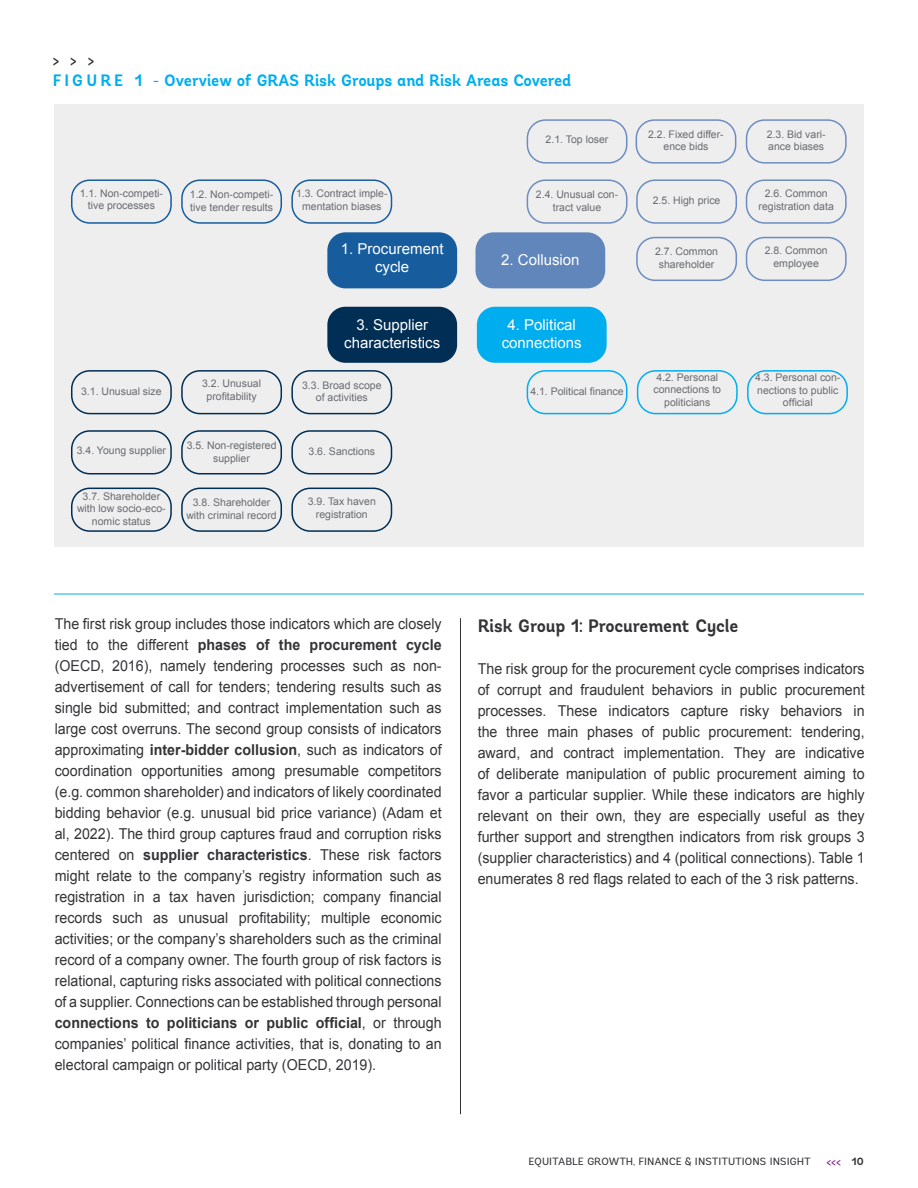
<style>
.page{position:relative;width:918px;height:1188px;background:#fff}
.page>*{position:absolute;margin:0;border:0;box-sizing:border-box;transform-origin:0 0}
.body{font:700 18px "Andes";letter-spacing:-.005em;color:#343437;scale:.95 1}
.t1{font:700 16.5px "Andes";letter-spacing:-.01em;color:#00aeef;scale:.95 1}
.t2{font:700 16.5px "Andes";color:#343437;scale:.95 1}
.body-2{font:15px/21px "Arial";color:#343437;text-align:justify;scale:.95 1}
.t3{font:15px/18px "Arial";color:#fff;text-align:center}
.t4{font:700 12px "Andes";color:#862b91;scale:.95 1}
.t5{font:10.5px/12.6px "Arial";color:#696c70;text-align:center}
.t6{font:10.5px "Andes";letter-spacing:-.015em;color:#343437}
.s1{font-weight:700}
.s2{font-size:10.5px;color:#343437}
</style>
<div class="page">
<hr style="left:460px;top:618px;width:1px;height:496px;background:#343437">
<div style="left:54px;top:104px;width:810px;height:443px;background:#eeeeef"></div>
<div style="left:327px;top:232px;width:130px;height:56px;background:#175d9e;border-radius:18px"></div>
<div style="left:327px;top:307px;width:130px;height:56px;background:#002e54;border-radius:18px"></div>
<div style="left:475px;top:232px;width:130px;height:56px;background:#6186bb;border-radius:18px"></div>
<div style="left:477px;top:307px;width:130px;height:56px;background:#00aeef;border-radius:18px"></div>
<div style="left:291px;top:179px;width:101px;height:45px;border:2px solid #175d9e;border-radius:18px"></div>
<div style="left:181px;top:179px;width:101px;height:45px;border:2px solid #175d9e;border-radius:18px"></div>
<div style="left:71px;top:179px;width:101px;height:45px;border:2px solid #175d9e;border-radius:18px"></div>
<div style="left:291px;top:370px;width:101px;height:44px;border:2px solid #002e54;border-radius:18px"></div>
<div style="left:181px;top:370px;width:101px;height:44px;border:2px solid #002e54;border-radius:18px"></div>
<div style="left:71px;top:370px;width:101px;height:44px;border:2px solid #002e54;border-radius:18px"></div>
<div style="left:291px;top:430px;width:101px;height:44px;border:2px solid #002e54;border-radius:18px"></div>
<div style="left:181px;top:430px;width:101px;height:44px;border:2px solid #002e54;border-radius:18px"></div>
<div style="left:71px;top:430px;width:101px;height:44px;border:2px solid #002e54;border-radius:18px"></div>
<div style="left:291px;top:488px;width:101px;height:44px;border:2px solid #002e54;border-radius:18px"></div>
<div style="left:181px;top:488px;width:101px;height:44px;border:2px solid #002e54;border-radius:18px"></div>
<div style="left:71px;top:488px;width:101px;height:44px;border:2px solid #002e54;border-radius:18px"></div>
<div style="left:527px;top:119px;width:100px;height:45px;border:2px solid #6d8dbf;border-radius:18px"></div>
<div style="left:527px;top:179px;width:100px;height:45px;border:2px solid #6d8dbf;border-radius:18px"></div>
<div style="left:746px;top:119px;width:101px;height:45px;border:2px solid #6d8dbf;border-radius:18px"></div>
<div style="left:636px;top:119px;width:100px;height:45px;border:2px solid #6d8dbf;border-radius:18px"></div>
<div style="left:746px;top:179px;width:101px;height:45px;border:2px solid #6d8dbf;border-radius:18px"></div>
<div style="left:636px;top:179px;width:101px;height:45px;border:2px solid #6d8dbf;border-radius:18px"></div>
<div style="left:746px;top:237px;width:101px;height:44px;border:2px solid #6d8dbf;border-radius:18px"></div>
<div style="left:636px;top:237px;width:101px;height:44px;border:2px solid #6d8dbf;border-radius:18px"></div>
<div style="left:747px;top:370px;width:101px;height:44px;border:2px solid #00aeef;border-radius:18px"></div>
<div style="left:637px;top:370px;width:101px;height:44px;border:2px solid #00aeef;border-radius:18px"></div>
<div style="left:527px;top:370px;width:100px;height:44px;border:2px solid #00aeef;border-radius:18px"></div>
<hr style="left:54px;top:594px;width:810px;height:1px;background:#00aeef">
<p class="t2" style="left:53px;top:50px;width:45px">&gt; &gt; &gt;</p>
<p class="t1" style="left:53px;top:70px;width:548px">F I G U R E 1 - Overview of GRAS Risk Groups and Risk Areas Covered</p>
<p class="t5" style="left:546px;top:133px;width:64px">2.1. Top loser</p>
<p class="t5" style="left:648px;top:128px;width:77px">2.2. Fixed differ&shy;ence bids</p>
<p class="t5" style="left:767px;top:128px;width:60px;text-align:left">2.3. Bid vari&shy;ance biases</p>
<p class="t5" style="left:536px;top:188px;width:84px">2.4. Unusual con&shy;tract value</p>
<p class="t5" style="left:653px;top:195px;width:69px">2.5. High price</p>
<p class="t5" style="left:759px;top:187px;width:77px">2.6. Common registration data</p>
<p class="t5" style="left:655px;top:245px;width:65px">2.7. Common shareholder</p>
<p class="t5" style="left:765px;top:244px;width:65px">2.8. Common employee</p>
<p class="t5" style="left:80px;top:187px;width:85px">1.1. Non-competi&shy;tive processes</p>
<p class="t5" style="left:190px;top:188px;width:85px;text-align:left">1.2. Non-competi&shy;tive tender results</p>
<p class="t5" style="left:296px;top:187px;width:93px">1.3. Contract imple&shy;mentation biases</p>
<p class="t3" style="left:341px;top:239px;width:104px">1. Procurement cycle</p>
<p class="t3" style="left:501px;top:251px;width:80px">2. Collusion</p>
<p class="t3" style="left:344px;top:316px;width:97px">3. Supplier characteristics</p>
<p class="t3" style="left:502px;top:316px;width:82px">4. Political connections</p>
<p class="t5" style="left:81px;top:385px;width:82px">3.1. Unusual size</p>
<p class="t5" style="left:202px;top:378px;width:60px">3.2. Unusual profitability</p>
<p class="t5" style="left:302px;top:379px;width:81px">3.3. Broad scope of activities</p>
<p class="t5" style="left:77px;top:444px;width:91px">3.4. Young supplier</p>
<p class="t5" style="left:187px;top:439px;width:91px">3.5. Non-registered supplier</p>
<p class="t5" style="left:309px;top:445px;width:68px">3.6. Sanctions</p>
<p class="t5" style="left:77px;top:490px;width:90px">3.7. Shareholder with low socio-eco&shy;nomic status</p>
<p class="t5" style="left:186px;top:496px;width:92px">3.8. Shareholder with criminal record</p>
<p class="t5" style="left:308px;top:495px;width:70px">3.9. Tax haven registration</p>
<p class="t5" style="left:530px;top:385px;width:95px">4.1. Political finance</p>
<p class="t5" style="left:653px;top:371px;width:69px">4.2. Personal connections to politicians</p>
<p class="t5" style="left:755px;top:371px;width:87px">4.3. Personal con&shy;nections to public official</p>
<p class="body-2" style="left:55px;top:614px;width:409px">The first risk group includes those indicators which are closely tied to the different <span class="s1">phases of the procurement cycle </span>(OECD, 2016), namely tendering processes such as non&shy;advertisement of call for tenders; tendering results such as single bid submitted; and contract implementation such as large cost overruns. The second group consists of indicators approximating <span class="s1">inter-bidder collusion</span>, such as indicators of coordination opportunities among presumable competitors (e.g. common shareholder) and indicators of likely coordinated bidding behavior (e.g. unusual bid price variance) (Adam et al, 2022). The third group captures fraud and corruption risks centered on <span class="s1">supplier characteristics</span>. These risk factors might relate to the company’s registry information such as registration in a tax haven jurisdiction; company financial records such as unusual profitability; multiple economic activities; or the company’s shareholders such as the criminal record of a company owner. The fourth group of risk factors is relational, capturing risks associated with political connections of a supplier. Connections can be established through personal <span class="s1">connections to politicians or public official</span>, or through companies’ political finance activities, that is, donating to an electoral campaign or political party (OECD, 2019).</p>
<p class="body" style="left:478px;top:614px;width:276px">Risk Group 1: Procurement Cycle</p>
<p class="body-2" style="left:478px;top:659px;width:409px">The risk group for the procurement cycle comprises indicators of corrupt and fraudulent behaviors in public procurement processes. These indicators capture risky behaviors in the three main phases of public procurement: tendering, award, and contract implementation. They are indicative of deliberate manipulation of public procurement aiming to favor a particular supplier. While these indicators are highly relevant on their own, they are especially useful as they further support and strengthen indicators from risk groups 3 (supplier characteristics) and 4 (political connections). Table 1 enumerates 8 red flags related to each of the 3 risk patterns.</p>
<p class="t6" style="left:529px;top:1155px;width:284px">EQUITABLE GROWTH, FINANCE &amp; INSTITUTIONS INSIGHT</p>
<p class="t4" style="left:826px;top:1154px;width:41px">&lt;&lt;&lt; <span class="s2">10</span></p>
</div>
